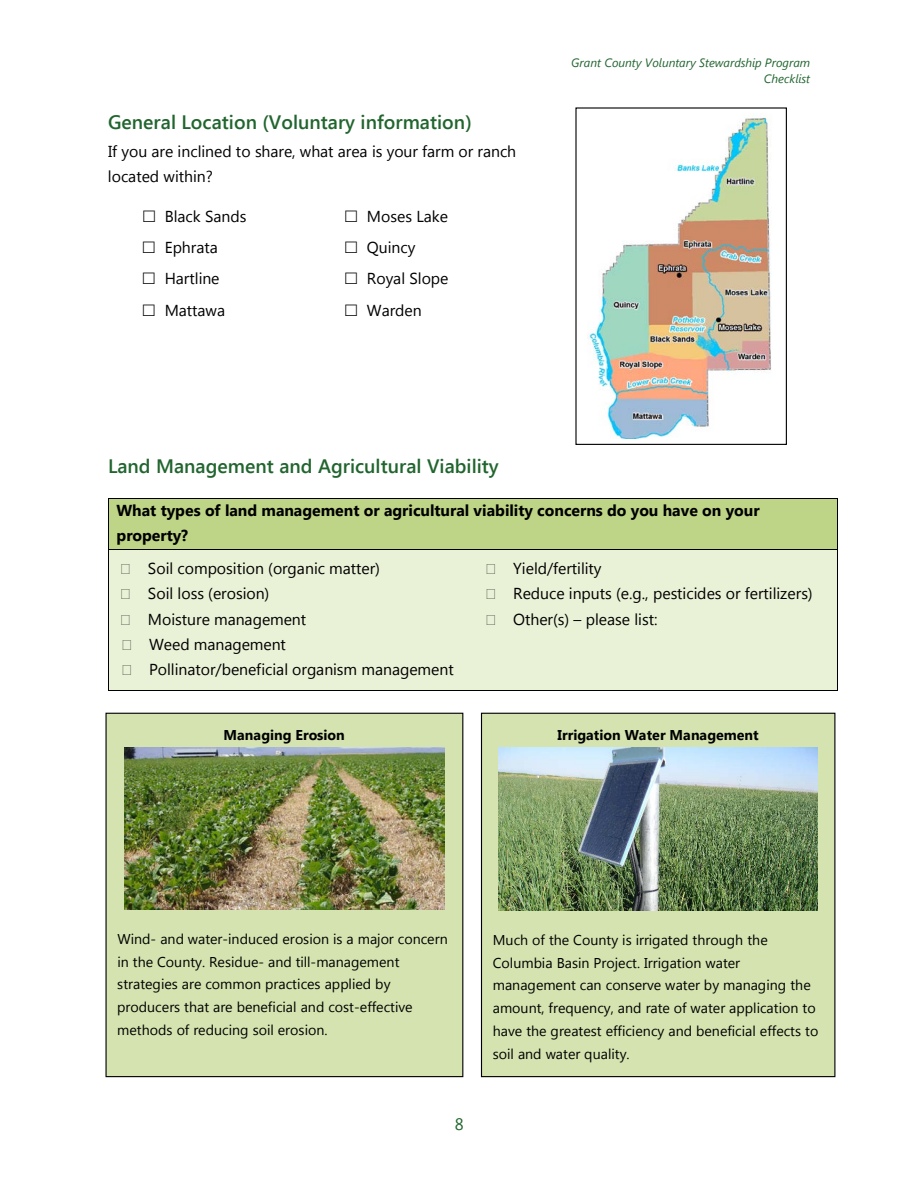
<style>
.page{position:relative;width:918px;height:1188px;background:#fff}
.page>*{position:absolute;margin:0;border:0;box-sizing:border-box;transform-origin:0 0}
.t1{font:600 19.5px "Segoe UI";color:#21652e}
.t2{font:16.5px "Segoe UI";color:#21652e}
.t3{font:15.9px/25.2px "Segoe UI";color:#000}
.t4{font:700 15.9px/25.2px "Segoe UI";letter-spacing:-.005em;color:#000}
.t5{font:14.25px/22.6px "Segoe UI";color:#000}
.t6{font:700 14.25px "Segoe UI";letter-spacing:.005em;color:#000}
.t7{font:italic 12px/16px "Segoe UI";letter-spacing:-.005em;color:#21652e;text-align:right}
</style>
<div class="page">
<div style="left:109px;top:499px;width:728px;height:50px;background:#bed486"></div>
<hr style="left:109px;top:498px;width:728px;height:1px;background:#000">
<hr style="left:108px;top:499px;width:1px;height:50px;background:#000">
<hr style="left:837px;top:499px;width:1px;height:50px;background:#000">
<div style="left:109px;top:550px;width:363px;height:140px;background:#e9f1d6"></div>
<div style="left:472px;top:550px;width:365px;height:140px;background:#e9f1d6"></div>
<hr style="left:109px;top:549px;width:363px;height:1px;background:#000">
<hr style="left:473px;top:549px;width:364px;height:1px;background:#000">
<hr style="left:108px;top:550px;width:1px;height:140px;background:#000">
<hr style="left:109px;top:690px;width:363px;height:1px;background:#000">
<hr style="left:472px;top:690px;width:365px;height:1px;background:#000">
<hr style="left:837px;top:550px;width:1px;height:140px;background:#000">
<div style="left:575px;top:107px;width:212px;height:338px;background:#fff;border:1px solid #000"></div>
<img style="left:587px;top:115px;width:184px;height:323px">
<div style="left:481px;top:713px;width:354px;height:364px;background:#d4e3af;border:1px solid #000"></div>
<img style="left:498px;top:747px;width:320px;height:163px">
<div style="left:105px;top:713px;width:358px;height:364px;background:#d4e3af;border:1px solid #000"></div>
<img style="left:125px;top:747px;width:319px;height:162px">
<h2 class="t1" style="left:108px;top:108px;width:365px">General Location (Voluntary information)</h2>
<p class="t3" style="left:108px;top:138px;width:410px">If you are inclined to share, what area is your farm or ranch located within?</p>
<p class="t3" style="left:165px;top:203px;width:83px">Black Sands</p>
<p class="t3" style="left:165px;top:234px;width:55px">Ephrata</p>
<p class="t3" style="left:165px;top:265px;width:56px">Hartline</p>
<p class="t3" style="left:165px;top:297px;width:62px">Mattawa</p>
<p class="t3" style="left:367px;top:203px;width:82px">Moses Lake</p>
<p class="t3" style="left:367px;top:234px;width:50px">Quincy</p>
<p class="t3" style="left:367px;top:265px;width:83px">Royal Slope</p>
<p class="t3" style="left:367px;top:297px;width:56px">Warden</p>
<p class="t7" style="left:571px;top:54px;width:240px">Grant County Voluntary Stewardship Program<br>Checklist</p>
<p class="t1" style="left:108px;top:452px;width:392px">Land Management and Agricultural Viability</p>
<p class="t4" style="left:116px;top:497px;width:645px">What types of land management or agricultural viability concerns do you have on your property?</p>
<p class="t3" style="left:148px;top:555px;width:234px">Soil composition (organic matter)</p>
<p class="t3" style="left:148px;top:580px;width:123px">Soil loss (erosion)</p>
<p class="t3" style="left:148px;top:606px;width:160px">Moisture management</p>
<p class="t3" style="left:149px;top:631px;width:138px">Weed management</p>
<p class="t3" style="left:149px;top:656px;width:306px">Pollinator/beneficial organism management</p>
<p class="t3" style="left:513px;top:555px;width:90px">Yield/fertility</p>
<p class="t3" style="left:513px;top:580px;width:301px">Reduce inputs (e.g., pesticides or fertilizers)</p>
<p class="t3" style="left:513px;top:606px;width:146px">Other(s) – please list:</p>
<p class="t6" style="left:224px;top:725px;width:123px">Managing Erosion</p>
<p class="t6" style="left:558px;top:725px;width:203px">Irrigation Water Management</p>
<p class="t5" style="left:117px;top:927px;width:332px">Wind- and water-induced erosion is a major concern in the County. Residue- and till-management strategies are common practices applied by producers that are beneficial and cost-effective methods of reducing soil erosion.</p>
<p class="t2" style="left:455px;top:1112px;width:10px">8</p>
<p class="t5" style="left:493px;top:928px;width:327px">Much of the County is irrigated through the Columbia Basin Project. Irrigation water management can conserve water by managing the amount, frequency, and rate of water application to have the greatest efficiency and beneficial effects to soil and water quality.</p>
</div>
